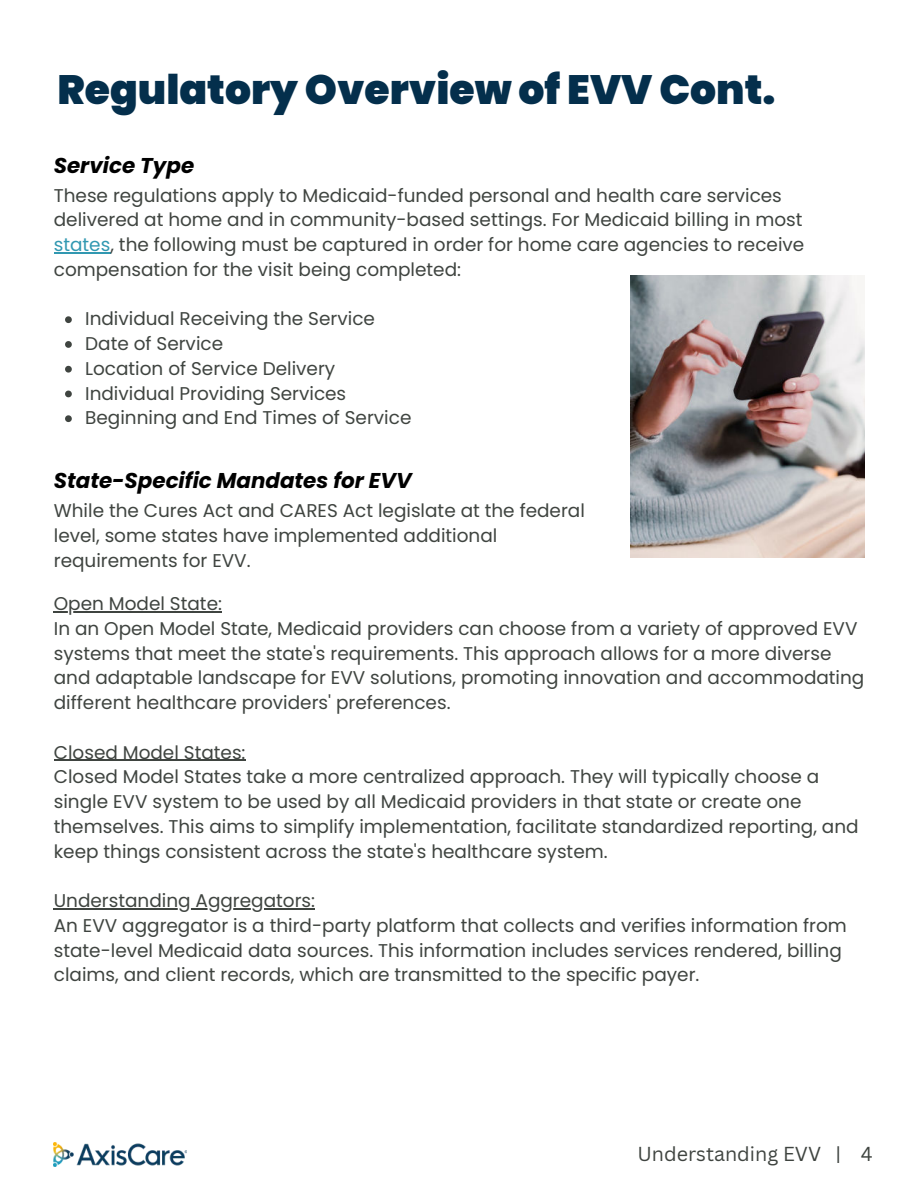
<style>
.page{position:relative;width:918px;height:1188px;background:#fff}
.page>*{position:absolute;margin:0;border:0;box-sizing:border-box;transform-origin:0 0}
.t1{font:900 40.95px "Poppins";color:#042f4c}
.t2{font:italic 700 21.45px "Poppins";color:#000}
.t3{font:19.65px "Canva Sans";color:#3f4440}
.t4{font:18.45px/24.8px "Poppins";color:#3f4440}
.s1{color:#3198b1}
</style>
<div class="page">
<hr style="left:54px;top:252px;width:56px;height:1px;background:#3198b1">
<svg style="left:65px;top:316px;width:7px;height:7px"></svg>
<svg style="left:65px;top:341px;width:7px;height:7px"></svg>
<svg style="left:65px;top:366px;width:7px;height:7px"></svg>
<svg style="left:65px;top:391px;width:7px;height:6px"></svg>
<svg style="left:65px;top:415px;width:7px;height:7px"></svg>
<hr style="left:54px;top:611px;width:168px;height:1px;background:#3f4440">
<hr style="left:54px;top:760px;width:192px;height:1px;background:#3f4440">
<hr style="left:54px;top:908px;width:261px;height:1px;background:#3f4440">
<img style="left:630px;top:275px;width:234px;height:282px">
<img style="left:54px;top:1143px;width:133px;height:24px">
<h1 class="t1" style="left:57px;top:65px;width:720px">Regulatory Overview of EVV Cont.</h1>
<p class="t2" style="left:54px;top:153px;width:142px">Service Type</p>
<p class="t4" style="left:54px;top:183px;width:752px">These regulations apply to Medicaid-funded personal and health care services delivered at home and in community-based settings. For Medicaid billing in most <span class="s1">states</span>, the following must be captured in order for home care agencies to receive compensation for the visit being completed:</p>
<p class="t4" style="left:85px;top:307px;width:328px">Individual Receiving the Service<br>Date of Service<br>Location of Service Delivery<br>Individual Providing Services<br>Beginning and End Times of Service</p>
<p class="t2" style="left:54px;top:468px;width:359px">State-Specific Mandates for EVV</p>
<p class="t4" style="left:54px;top:498px;width:533px">While the Cures Act and CARES Act legislate at the federal level, some states have implemented additional requirements for EVV.</p>
<p class="t4" style="left:54px;top:591px;width:812px">Open Model State:<br>In an Open Model State, Medicaid providers can choose from a variety of approved EVV systems that meet the state's requirements. This approach allows for a more diverse and adaptable landscape for EVV solutions, promoting innovation and accommodating different healthcare providers' preferences.</p>
<p class="t4" style="left:54px;top:740px;width:806px">Closed Model States:<br>Closed Model States take a more centralized approach. They will typically choose a single EVV system to be used by all Medicaid providers in that state or create one themselves. This aims to simplify implementation, facilitate standardized reporting, and keep things consistent across the state's healthcare system.</p>
<p class="t4" style="left:54px;top:888px;width:795px">Understanding Aggregators:<br>An EVV aggregator is a third-party platform that collects and verifies information from state-level Medicaid data sources. This information includes services rendered, billing claims, and client records, which are transmitted to the specific payer.</p>
<p class="t3" style="left:637px;top:1143px;width:237px">Understanding EVV | 4</p>
</div>
